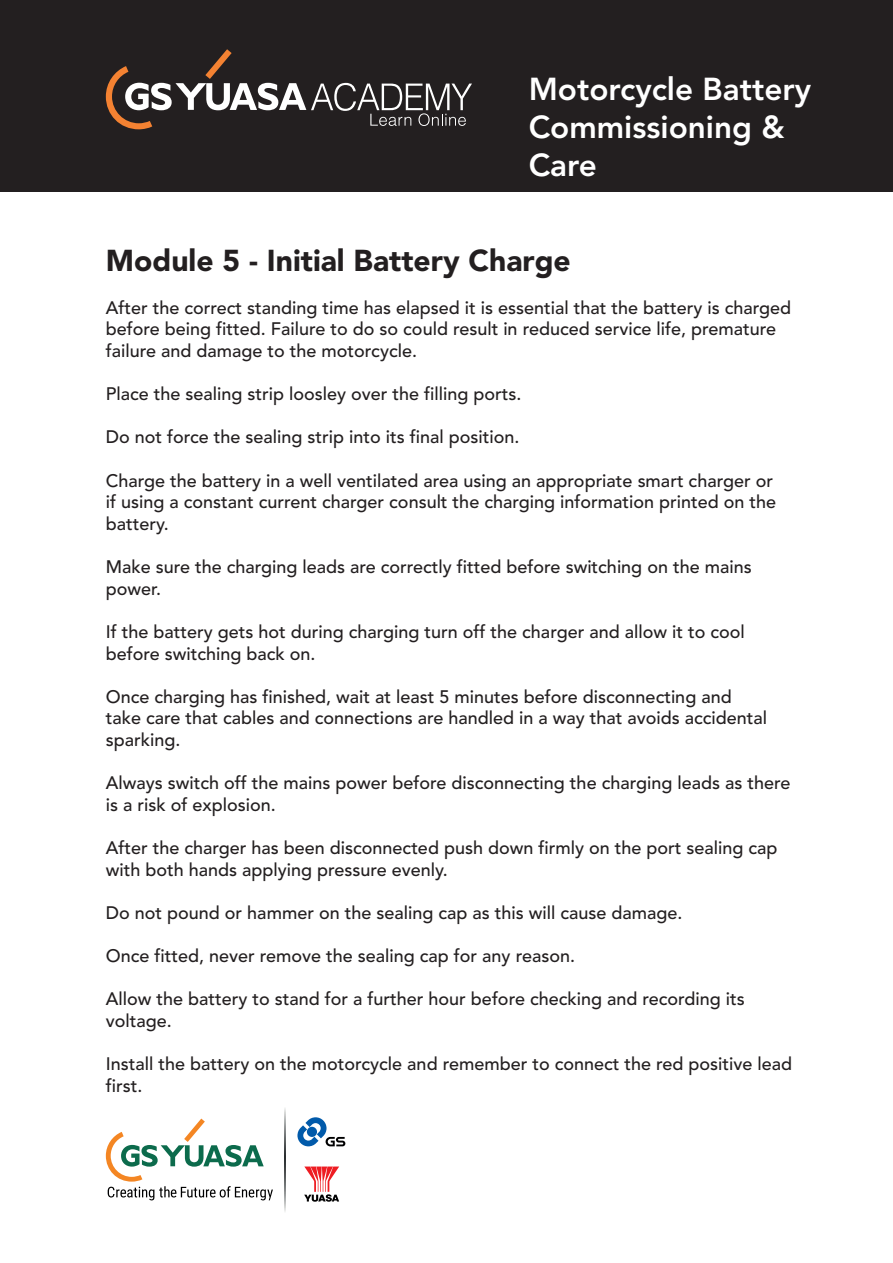
<style>
.page{position:relative;width:893px;height:1263px;background:#fff}
.page>*{position:absolute;margin:0;border:0;box-sizing:border-box;transform-origin:0 0}
.t1{font:800 31.5px/37.8px "Avenir";color:#fff}
.t2{font:900 30px "Avenir";color:#231f20}
.t3{font:500 18px/21.6px "Avenir";color:#231f20}
</style>
<div class="page">
<div style="left:0;top:0;width:893px;height:191px;background:#231f20"></div>
<svg style="left:106px;top:49px;width:366px;height:80px"></svg>
<svg style="left:304px;top:1166px;width:35px;height:36px"></svg>
<svg style="left:297px;top:1117px;width:48px;height:29px"></svg>
<svg style="left:285px;top:1108px;width:1px;height:104px"></svg>
<svg style="left:106px;top:1118px;width:167px;height:82px"></svg>
<h1 class="t1" style="left:529px;top:72px;width:284px">Motorcycle Battery<br>Commissioning &amp;<br>Care</h1>
<h2 class="t2" style="left:106px;top:238px;width:466px">Module 5 - Initial Battery Charge</h2>
<p class="t3" style="left:106px;top:297px;width:687px">After the correct standing time has elapsed it is essential that the battery is charged before being fitted. Failure to do so could result in reduced service life, premature failure and damage to the motorcycle.</p>
<p class="t3" style="left:106px;top:384px;width:417px">Place the sealing strip loosley over the filling ports.</p>
<p class="t3" style="left:106px;top:427px;width:415px">Do not force the sealing strip into its final position.</p>
<p class="t3" style="left:106px;top:470px;width:672px">Charge the battery in a well ventilated area using an appropriate smart charger or if using a constant current charger consult the charging information printed on the battery.</p>
<p class="t3" style="left:106px;top:557px;width:647px">Make sure the charging leads are correctly fitted before switching on the mains power.</p>
<p class="t3" style="left:106px;top:621px;width:640px">If the battery gets hot during charging turn off the charger and allow it to cool before switching back on.</p>
<p class="t3" style="left:106px;top:686px;width:663px">Once charging has finished, wait at least 5 minutes before disconnecting and take care that cables and connections are handled in a way that avoids accidental sparking.</p>
<p class="t3" style="left:106px;top:773px;width:686px">Always switch off the mains power before disconnecting the charging leads as there is a risk of explosion.</p>
<p class="t3" style="left:106px;top:837px;width:673px">After the charger has been disconnected push down firmly on the port sealing cap with both hands applying pressure evenly.</p>
<p class="t3" style="left:106px;top:902px;width:578px">Do not pound or hammer on the sealing cap as this will cause damage.</p>
<p class="t3" style="left:106px;top:945px;width:471px">Once fitted, never remove the sealing cap for any reason.</p>
<p class="t3" style="left:106px;top:989px;width:640px">Allow the battery to stand for a further hour before checking and recording its voltage.</p>
<p class="t3" style="left:106px;top:1053px;width:688px">Install the battery on the motorcycle and remember to connect the red positive lead first.</p>
</div>
